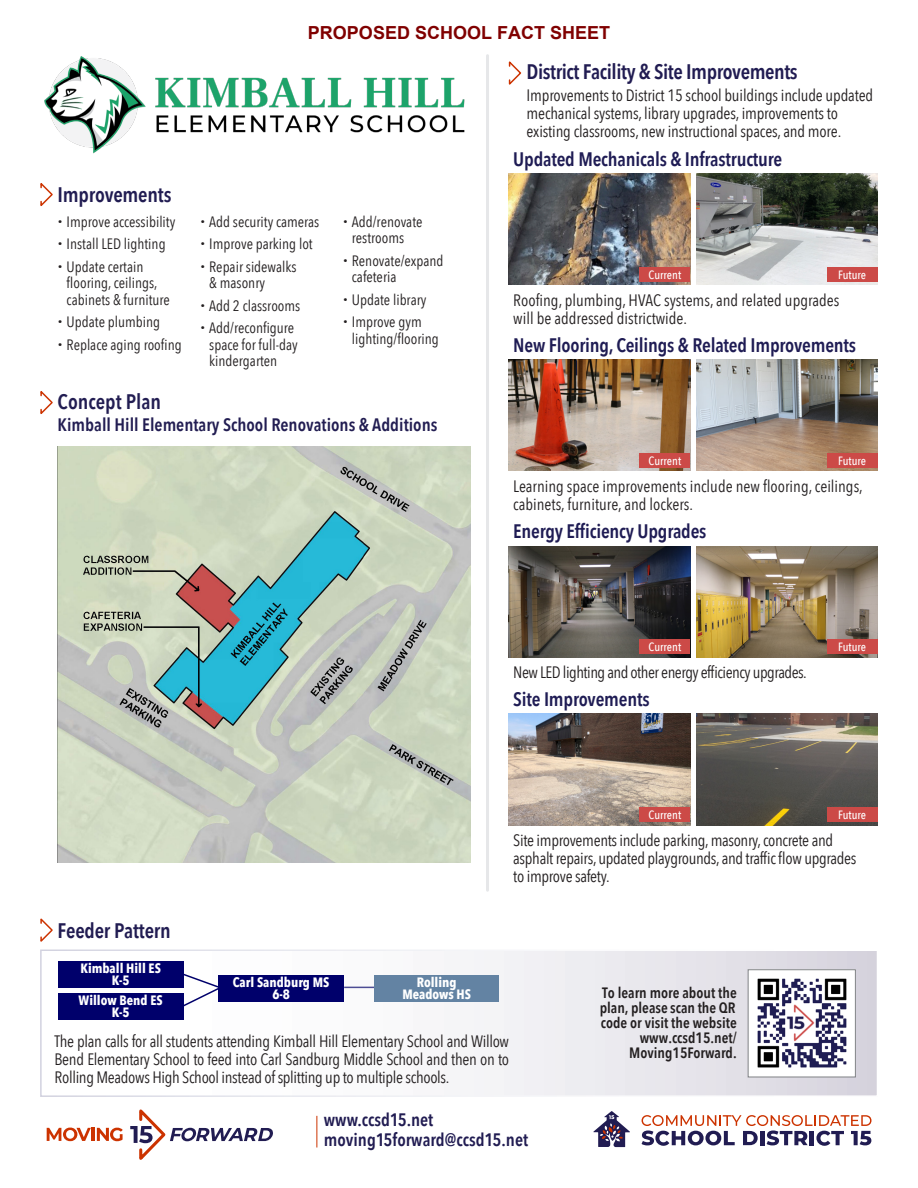
<style>
.page{position:relative;width:918px;height:1188px;background:#fff}
.page>*{position:absolute;margin:0;border:0;box-sizing:border-box;transform-origin:0 0}
.sub_head{font:600 21px "Avenir Next Condensed";letter-spacing:-.02em;color:#211c52}
.sub_head-2{font:600 21px "Avenir Next Condensed";color:#221d52}
.t1{font:600 19.5px "Avenir Next Condensed";letter-spacing:-.01em;color:#1f1c54}
.sub_head-3{font:600 18px "Avenir Next Condensed";color:#221d52}
.t2{font:600 18px/19.5px "Avenir Next Condensed";color:#211c52}
.t3{font:700 18px "Arial";color:#800000}
.body_text{font:16.5px/18px "Avenir Next Condensed";letter-spacing:-.01em;color:#231f20}
.body_text-2{font:16.5px "Avenir Next Condensed";letter-spacing:-.03em;color:#231f20}
.t4{font:15px/16.5px "Avenir Next Condensed";color:#231f20}
.inside_box{font:600 15px/15px "Avenir Next Condensed";color:#231f20;text-align:right}
.inside_box-2{font:700 13.5px/12px "Avenir Next Condensed";color:#fff;text-align:center}
.t5{font:500 12px "Avenir Next Condensed";color:#fff}
</style>
<div class="page">
<hr style="left:486px;top:56px;width:3px;height:834px;background:#e6e7e9">
<svg style="left:508px;top:61px;width:14px;height:24px"></svg>
<img style="left:509px;top:546px;width:181px;height:112px">
<img style="left:509px;top:714px;width:181px;height:111px">
<img style="left:509px;top:174px;width:181px;height:111px">
<img style="left:509px;top:360px;width:181px;height:111px">
<img style="left:696px;top:546px;width:182px;height:112px">
<img style="left:696px;top:714px;width:182px;height:111px">
<img style="left:696px;top:174px;width:182px;height:111px">
<img style="left:696px;top:360px;width:182px;height:111px">
<div style="left:640px;top:807px;width:50px;height:14px;background:#cc4a47"></div>
<div style="left:640px;top:639px;width:50px;height:14px;background:#cc4a47"></div>
<div style="left:640px;top:267px;width:50px;height:14px;background:#cc4a47"></div>
<div style="left:640px;top:453px;width:50px;height:14px;background:#cc4a47"></div>
<div style="left:827px;top:807px;width:51px;height:14px;background:#cc4a47"></div>
<div style="left:827px;top:639px;width:51px;height:14px;background:#cc4a47"></div>
<div style="left:827px;top:267px;width:51px;height:14px;background:#cc4a47"></div>
<div style="left:827px;top:453px;width:51px;height:14px;background:#cc4a47"></div>
<svg style="left:642px;top:1115px;width:230px;height:31px"></svg>
<svg style="left:593px;top:1111px;width:37px;height:36px"></svg>
<hr style="left:316px;top:1116px;width:1px;height:32px;background:#c30">
<svg style="left:47px;top:1127px;width:76px;height:14px"></svg>
<svg style="left:130px;top:1109px;width:143px;height:51px"></svg>
<div style="left:41px;top:950px;width:837px;height:146px;background:linear-gradient(to right,#fff,#dcd9e2)"></div>
<div style="left:40px;top:950px;width:838px;height:147px;border:2px solid #fff"></div>
<svg style="left:40px;top:183px;width:13px;height:23px"></svg>
<svg style="left:40px;top:918px;width:13px;height:24px"></svg>
<img style="left:58px;top:446px;width:412px;height:417px">
<svg style="left:40px;top:391px;width:13px;height:23px"></svg>
<img style="left:44px;top:56px;width:421px;height:98px">
<svg style="left:181px;top:972px;width:40px;height:36px"></svg>
<hr style="left:344px;top:987px;width:30px;height:1px;background:#4d4d94">
<div style="left:218px;top:975px;width:126px;height:27px;background:#00006b"></div>
<div style="left:374px;top:975px;width:125px;height:27px;background:#6383a3"></div>
<div style="left:58px;top:961px;width:126px;height:27px;background:#00006b"></div>
<div style="left:58px;top:993px;width:126px;height:27px;background:#00006b"></div>
<img style="left:750px;top:971px;width:104px;height:104px">
<div style="left:748px;top:969px;width:108px;height:108px;border:1px solid #808285"></div>
<p class="t3" style="left:308px;top:20px;width:304px">PROPOSED SCHOOL FACT SHEET</p>
<p class="sub_head" style="left:527px;top:54px;width:273px">District Facility &amp; Site Improvements</p>
<p class="body_text" style="left:527px;top:85px;width:348px">Improvements to District 15 school buildings include updated mechanical systems, library upgrades, improvements to existing classrooms, new instructional spaces, and more.</p>
<p class="sub_head" style="left:58px;top:177px;width:115px">Improvements</p>
<p class="t4" style="left:67px;top:213px;width:110px">Improve accessibility</p>
<p class="t4" style="left:67px;top:235px;width:101px">Install LED lighting</p>
<p class="t4" style="left:67px;top:258px;width:105px">Update certain flooring, ceilings, cabinets &amp; furniture</p>
<p class="t4" style="left:67px;top:313px;width:95px">Update plumbing</p>
<p class="t4" style="left:67px;top:336px;width:117px">Replace aging roofing</p>
<p class="t4" style="left:209px;top:213px;width:112px">Add security cameras</p>
<p class="t4" style="left:209px;top:235px;width:105px">Improve parking lot</p>
<p class="t4" style="left:209px;top:258px;width:89px">Repair sidewalks &amp; masonry</p>
<p class="t4" style="left:209px;top:297px;width:93px">Add 2 classrooms</p>
<p class="t4" style="left:209px;top:319px;width:90px">Add/reconfigure space for full-day kindergarten</p>
<p class="t4" style="left:352px;top:213px;width:72px">Add/renovate restrooms</p>
<p class="t4" style="left:352px;top:252px;width:93px">Renovate/expand cafeteria</p>
<p class="t4" style="left:352px;top:291px;width:76px">Update library</p>
<p class="t4" style="left:352px;top:313px;width:88px">Improve gym lighting/flooring</p>
<p class="sub_head-2" style="left:58px;top:383px;width:105px">Concept Plan</p>
<p class="sub_head-3" style="left:58px;top:410px;width:381px">Kimball Hill Elementary School Renovations &amp; Additions</p>
<p class="sub_head" style="left:58px;top:912px;width:115px">Feeder Pattern</p>
<p class="t1" style="left:513px;top:142px;width:271px">Updated Mechanicals &amp; Infrastructure</p>
<p class="t5" style="left:649px;top:267px;width:34px">Current</p>
<p class="t5" style="left:838px;top:267px;width:29px">Future</p>
<p class="body_text" style="left:513px;top:290px;width:328px">Roofing, plumbing, HVAC systems, and related upgrades will be addressed districtwide.</p>
<p class="t1" style="left:513px;top:328px;width:344px">New Flooring, Ceilings &amp; Related Improvements</p>
<p class="t5" style="left:649px;top:453px;width:34px">Current</p>
<p class="t5" style="left:838px;top:453px;width:29px">Future</p>
<p class="body_text" style="left:513px;top:476px;width:351px">Learning space improvements include new flooring, ceilings, cabinets, furniture, and lockers.</p>
<p class="t1" style="left:513px;top:514px;width:195px">Energy Efficiency Upgrades</p>
<p class="t5" style="left:649px;top:639px;width:34px">Current</p>
<p class="body_text-2" style="left:513px;top:658px;width:295px">New LED lighting and other energy efficiency upgrades.</p>
<p class="t1" style="left:513px;top:682px;width:138px">Site Improvements</p>
<p class="t5" style="left:838px;top:639px;width:29px">Future</p>
<p class="t5" style="left:649px;top:807px;width:34px">Current</p>
<p class="t5" style="left:838px;top:807px;width:29px">Future</p>
<p class="body_text" style="left:513px;top:830px;width:345px">Site improvements include parking, masonry, concrete and asphalt repairs, updated playgrounds, and traffic flow upgrades to improve safety.</p>
<p class="inside_box-2" style="left:80px;top:963px;width:82px">Kimball Hill ES<br>K-5</p>
<p class="inside_box-2" style="left:79px;top:995px;width:86px">Willow Bend ES<br>K-5</p>
<p class="inside_box" style="left:600px;top:985px;width:139px">To learn more about the plan, please scan the QR code or visit the website www.ccsd15.net/<br>Moving15Forward.</p>
<p class="inside_box-2" style="left:233px;top:977px;width:98px">Carl Sandburg MS<br>6-8</p>
<p class="inside_box-2" style="left:402px;top:977px;width:70px">Rolling<br>Meadows HS</p>
<p class="body_text" style="left:55px;top:1031px;width:456px;text-align:justify">The plan calls for all students attending Kimball Hill Elementary School and Willow Bend Elementary School to feed into Carl Sandburg Middle School and then on to Rolling Meadows High School instead of splitting up to multiple schools.</p>
<p class="t2" style="left:324px;top:1110px;width:206px">www.ccsd15.net moving15forward@ccsd15.net</p>
</div>
